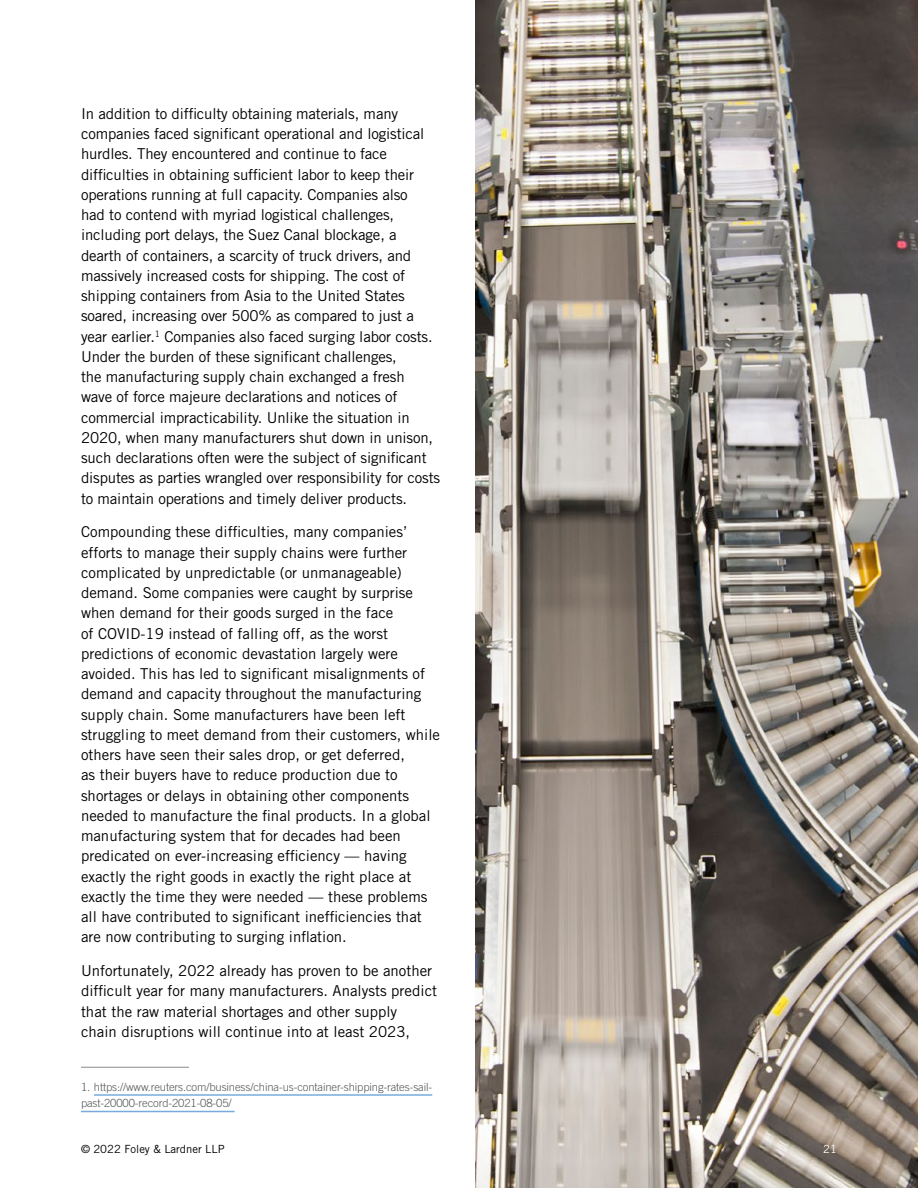
<style>
.page{position:relative;width:918px;height:1188px;background:#fff}
.page>*{position:absolute;margin:0;border:0;box-sizing:border-box;transform-origin:0 0}
.t1{font:15px/20.2px "Trade Gothic LT Std";color:#000}
.t2{font:300 11.25px/16.5px "Trade Gothic LT Std";letter-spacing:-.01em;color:#53575a}
.t3{font:11.25px "Trade Gothic LT Std";color:#000}
.t4{font:11.25px "Trade Gothic LT Std";color:#fff}
</style>
<div class="page">
<img style="left:476px;top:0;width:442px;height:1188px">
<hr style="left:81px;top:1067px;width:108px;height:1px;background:#888b8d">
<hr style="left:94px;top:1094px;width:338px;height:2px;background:#78abdc">
<hr style="left:81px;top:1111px;width:154px;height:1px;background:#78abdc">
<p class="t1" style="left:81px;top:103px;width:361px">In addition to difficulty obtaining materials, many companies faced significant operational and logistical hurdles. They encountered and continue to face difficulties in obtaining sufficient labor to keep their operations running at full capacity. Companies also<br>had to contend with myriad logistical challenges, including port delays, the Suez Canal blockage, a dearth of containers, a scarcity of truck drivers, and massively increased costs for shipping. The cost of shipping containers from Asia to the United States soared, increasing over 500% as compared to just a year earlier.<sup>1</sup> Companies also faced surging labor costs.<br>Under the burden of these significant challenges,<br>the manufacturing supply chain exchanged a fresh<br>wave of force majeure declarations and notices of commercial impracticability. Unlike the situation in 2020, when many manufacturers shut down in unison, such declarations often were the subject of significant disputes as parties wrangled over responsibility for costs to maintain operations and timely deliver products.</p>
<p class="t1" style="left:81px;top:522px;width:361px">Compounding these difficulties, many companies’ efforts to manage their supply chains were further complicated by unpredictable (or unmanageable) demand. Some companies were caught by surprise when demand for their goods surged in the face<br>of COVID-19 instead of falling off, as the worst predictions of economic devastation largely were avoided. This has led to significant misalignments of demand and capacity throughout the manufacturing supply chain. Some manufacturers have been left struggling to meet demand from their customers, while others have seen their sales drop, or get deferred,<br>as their buyers have to reduce production due to shortages or delays in obtaining other components needed to manufacture the final products. In a global manufacturing system that for decades had been predicated on ever-increasing efficiency — having exactly the right goods in exactly the right place at exactly the time they were needed — these problems all have contributed to significant inefficiencies that are now contributing to surging inflation.</p>
<p class="t1" style="left:81px;top:960px;width:358px">Unfortunately, 2022 already has proven to be another difficult year for many manufacturers. Analysts predict that the raw material shortages and other supply<br>chain disruptions will continue into at least 2023,</p>
<p class="t2" style="left:81px;top:1078px;width:353px">1. https://www.reuters.com/business/china-us-container-shipping-rates-sail&shy;past-20000-record-2021-08-05/</p>
<p class="t3" style="left:81px;top:1142px;width:145px">© 2022 Foley &amp; Lardner LLP</p>
<p class="t4" style="left:823px;top:1142px;width:15px">21</p>
</div>
